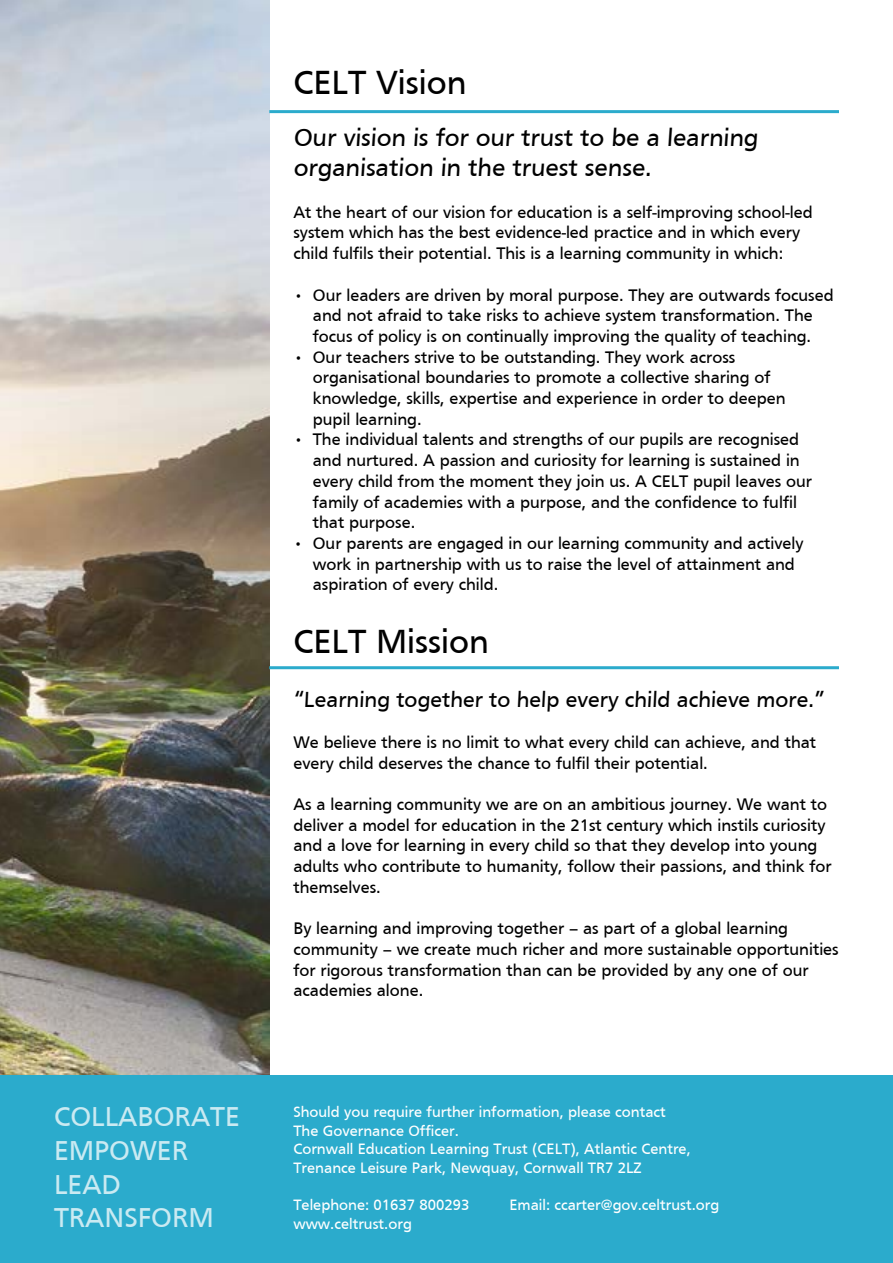
<style>
.page{position:relative;width:893px;height:1263px;background:#fff}
.page>*{position:absolute;margin:0;border:0;box-sizing:border-box;transform-origin:0 0}
.t1{font:34.5px "Frutiger";color:#000}
.t2{font:28.2px/33.8px "Frutiger";color:#caeaf2}
.t3{font:25.5px/30.6px "Frutiger";color:#000}
.t4{font:22.5px "Frutiger";color:#000}
.t5{font:17.25px/20.7px "Frutiger";color:#000}
.t6{font:15.45px/18.6px "Frutiger";color:#fff}
</style>
<div class="page">
<img style="left:0;top:0;width:269px;height:1076px">
<div style="left:0;top:1076px;width:893px;height:187px;background:#2babcc"></div>
<hr style="left:269px;top:110px;width:570px;height:3px;background:#2babcc">
<hr style="left:269px;top:666px;width:570px;height:3px;background:#2babcc">
<h2 class="t2" style="left:54px;top:1099px;width:187px">COLLABORATE<br>EMPOWER<br>LEAD<br>TRANSFORM</h2>
<h1 class="t1" style="left:293px;top:63px;width:174px">CELT Vision</h1>
<h3 class="t3" style="left:293px;top:122px;width:468px">Our vision is for our trust to be a learning organisation in the truest sense.</h3>
<p class="t5" style="left:293px;top:201px;width:521px">At the heart of our vision for education is a self-improving school-led system which has the best evidence-led practice and in which every child fulfils their potential. This is a learning community in which:</p>
<p class="t5" style="left:293px;top:284px;width:542px;text-align:center">• Our leaders are driven by moral purpose. They are outwards focused and not afraid to take risks to achieve system transformation. The focus of policy is on continually improving the quality of teaching.</p>
<p class="t5" style="left:313px;top:346px;width:474px;text-indent:-19px">• Our teachers strive to be outstanding. They work across organisational boundaries to promote a collective sharing of knowledge, skills, expertise and experience in order to deepen pupil learning.</p>
<p class="t5" style="left:313px;top:429px;width:501px;text-indent:-19px">• The individual talents and strengths of our pupils are recognised and nurtured. A passion and curiosity for learning is sustained in every child from the moment they join us. A CELT pupil leaves our family of academies with a purpose, and the confidence to fulfil that purpose.</p>
<p class="t5" style="left:313px;top:533px;width:492px;text-indent:-19px">• Our parents are engaged in our learning community and actively work in partnership with us to raise the level of attainment and aspiration of every child.</p>
<h1 class="t1" style="left:293px;top:621px;width:197px">CELT Mission</h1>
<h3 class="t4" style="left:293px;top:686px;width:534px">“Learning together to help every child achieve more.”</h3>
<p class="t5" style="left:293px;top:732px;width:524px">We believe there is no limit to what every child can achieve, and that every child deserves the chance to fulfil their potential.</p>
<p class="t5" style="left:293px;top:794px;width:540px">As a learning community we are on an ambitious journey. We want to deliver a model for education in the 21st century which instils curiosity and a love for learning in every child so that they develop into young adults who contribute to humanity, follow their passions, and think for themselves.</p>
<p class="t5" style="left:293px;top:918px;width:547px">By learning and improving together – as part of a global learning community – we create much richer and more sustainable opportunities for rigorous transformation than can be provided by any one of our academies alone.</p>
<p class="t6" style="left:293px;top:1102px;width:399px">Should you require further information, please contact The Governance Officer.<br>Cornwall Education Learning Trust (CELT), Atlantic Centre, Trenance Leisure Park, Newquay, Cornwall TR7 2LZ</p>
<p class="t6" style="left:293px;top:1195px;width:178px">Telephone: 01637 800293</p>
<p class="t6" style="left:509px;top:1195px;width:211px">Email: ccarter@gov.celtrust.org</p>
<p class="t6" style="left:293px;top:1214px;width:120px">www.celtrust.org</p>
</div>
